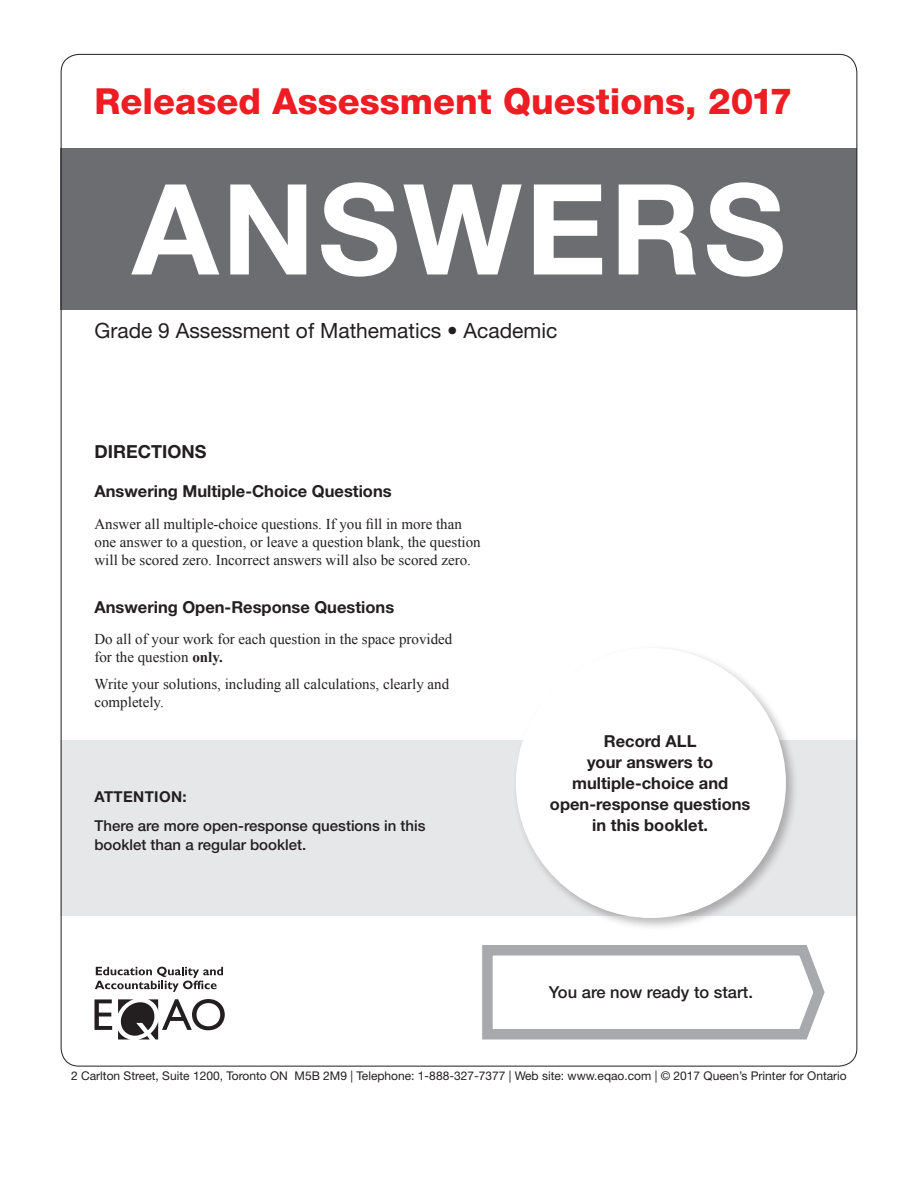
<style>
.page{position:relative;width:918px;height:1188px;background:#fff}
.page>*{position:absolute;margin:0;border:0;box-sizing:border-box;transform-origin:0 0}
.t1{font:700 126px "Helvetica Neue LT Std";letter-spacing:.025em;color:#fff}
.t2{font:800 36px "Helvetica Neue LT Std";color:#ee1d23}
.t3{font:21px "Helvetica Neue LT Std";color:#231f20}
.t4{font:700 18px "Helvetica Neue LT Std";color:#231f20}
.t5{font:700 16.5px/21px "Helvetica Neue LT Std";color:#231f20;text-align:center}
.t6{font:500 16.5px "Helvetica Neue LT Std";color:#231f20}
.t7{font:15px/18px "Times New Roman";color:#231f20}
.t8{font:500 15px/19.5px "Helvetica Neue LT Std";color:#231f20}
.t9{font:700 15px "Helvetica Neue LT Std";letter-spacing:.025em;color:#231f20}
.t10{font:12px "Helvetica Neue LT Std";color:#231f20}
.s1{font-weight:700}
</style>
<div class="page">
<div style="left:61px;top:148px;width:796px;height:162px;background:#6c6d70"></div>
<div style="left:61px;top:741px;width:796px;height:175px;background:#e6e7e9"></div>
<svg style="left:94px;top:999px;width:18px;height:31px"></svg>
<svg style="left:95px;top:967px;width:128px;height:25px"></svg>
<svg style="left:118px;top:999px;width:107px;height:41px"></svg>
<svg style="left:482px;top:945px;width:343px;height:95px"></svg>
<div style="left:512px;top:644px;width:286px;height:286px;background:#231f20;opacity:.3"></div>
<div style="left:516px;top:648px;width:270px;height:270px;background:#fff;border-radius:50%"></div>
<h2 class="t2" style="left:94px;top:80px;width:699px">Released Assessment Questions, 2017</h2>
<h1 class="t1" style="left:132px;top:152px;width:655px">ANSWERS</h1>
<h3 class="t3" style="left:94px;top:318px;width:464px">Grade 9 Assessment of Mathematics • Academic</h3>
<p class="t4" style="left:94px;top:441px;width:113px">DIRECTIONS</p>
<p class="t5" style="left:94px;top:481px;width:299px">Answering Multiple-Choice Questions</p>
<p class="t7" style="left:94px;top:515px;width:388px">Answer all multiple-choice questions. If you fill in more than one answer to a question, or leave a question blank, the question will be scored zero. Incorrect answers will also be scored zero.</p>
<p class="t5" style="left:94px;top:596px;width:301px">Answering Open-Response Questions</p>
<p class="t7" style="left:94px;top:630px;width:359px">Do all of your work for each question in the space provided for the question <span class="s1">only.</span></p>
<p class="t7" style="left:94px;top:675px;width:356px">Write your solutions, including all calculations, clearly and completely.</p>
<p class="t9" style="left:94px;top:787px;width:94px">ATTENTION:</p>
<p class="t8" style="left:94px;top:815px;width:333px">There are more open-response questions in this booklet than a regular booklet.</p>
<p class="t5" style="left:550px;top:730px;width:202px">Record ALL<br>your answers to multiple-choice and open-response questions in this booklet.</p>
<p class="t6" style="left:549px;top:982px;width:206px">You are now ready to start.</p>
<p class="t10" style="left:71px;top:1069px;width:777px">2 Carlton Street, Suite 1200, Toronto ON M5B 2M9 | Telephone: 1-888-327-7377 | Web site: www.eqao.com | © 2017 Queen’s Printer for Ontario</p>
</div>
